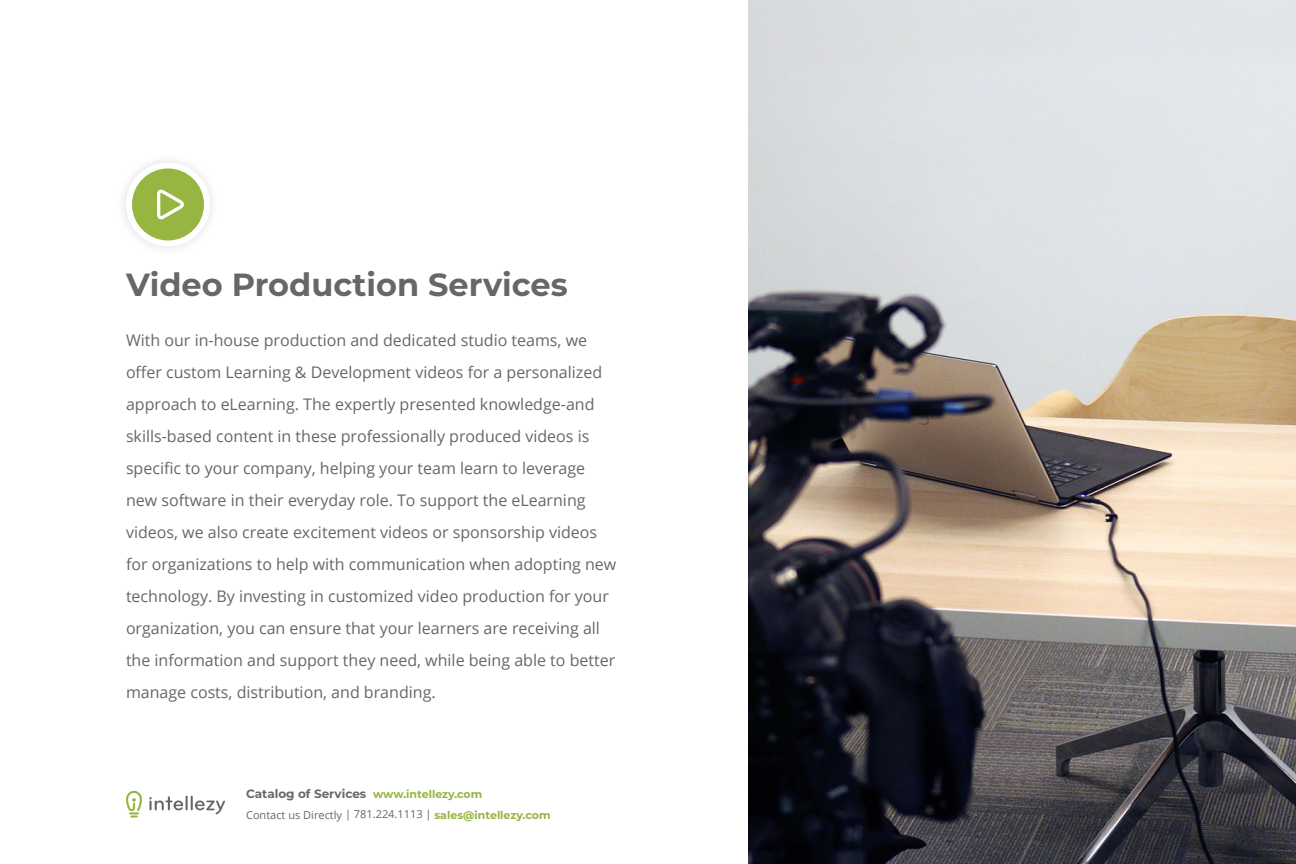
<style>
.page{position:relative;width:1296px;height:864px;background:#fff}
.page>*{position:absolute;margin:0;border:0;box-sizing:border-box;transform-origin:0 0}
.Service_Name{font:700 32px "Montserrat";color:#676767}
.Service_Description{font:16px/32px "Open Sans";color:#676767}
.t1{font:700 12px "Montserrat";color:#676767}
.t2{font:11px "Open Sans";color:#676767}
.s1{font-size:11px;color:#96b541}
.s2{font-family:"Montserrat";font-weight:700;color:#96b541}
</style>
<div class="page">
<svg style="left:126px;top:791px;width:99px;height:27px"></svg>
<img style="left:749px;top:0;width:547px;height:864px">
<div style="left:132px;top:168px;width:72px;height:72px;background:#96b541;border-radius:50%"></div>
<svg style="left:157px;top:189px;width:27px;height:30px"></svg>
<p class="Service_Name" style="left:126px;top:262px;width:443px">Video Production Services</p>
<p class="Service_Description" style="left:126px;top:324px;width:492px">With our in-house production and dedicated studio teams, we offer custom Learning &amp; Development videos for a personalized approach to eLearning. The expertly presented knowledge-and skills-based content in these professionally produced videos is specific to your company, helping your team learn to leverage new software in their everyday role. To support the eLearning videos, we also create excitement videos or sponsorship videos for organizations to help with communication when adopting new technology. By investing in customized video production for your organization, you can ensure that your learners are receiving all the information and support they need, while being able to better manage costs, distribution, and branding.</p>
<p class="t1" style="left:246px;top:785px;width:238px">Catalog of Services <span class="s1">www.intellezy.com</span></p>
<p class="t2" style="left:246px;top:808px;width:306px">Contact us Directly | 781.224.1113 | <span class="s2">sales@intellezy.com</span></p>
</div>
